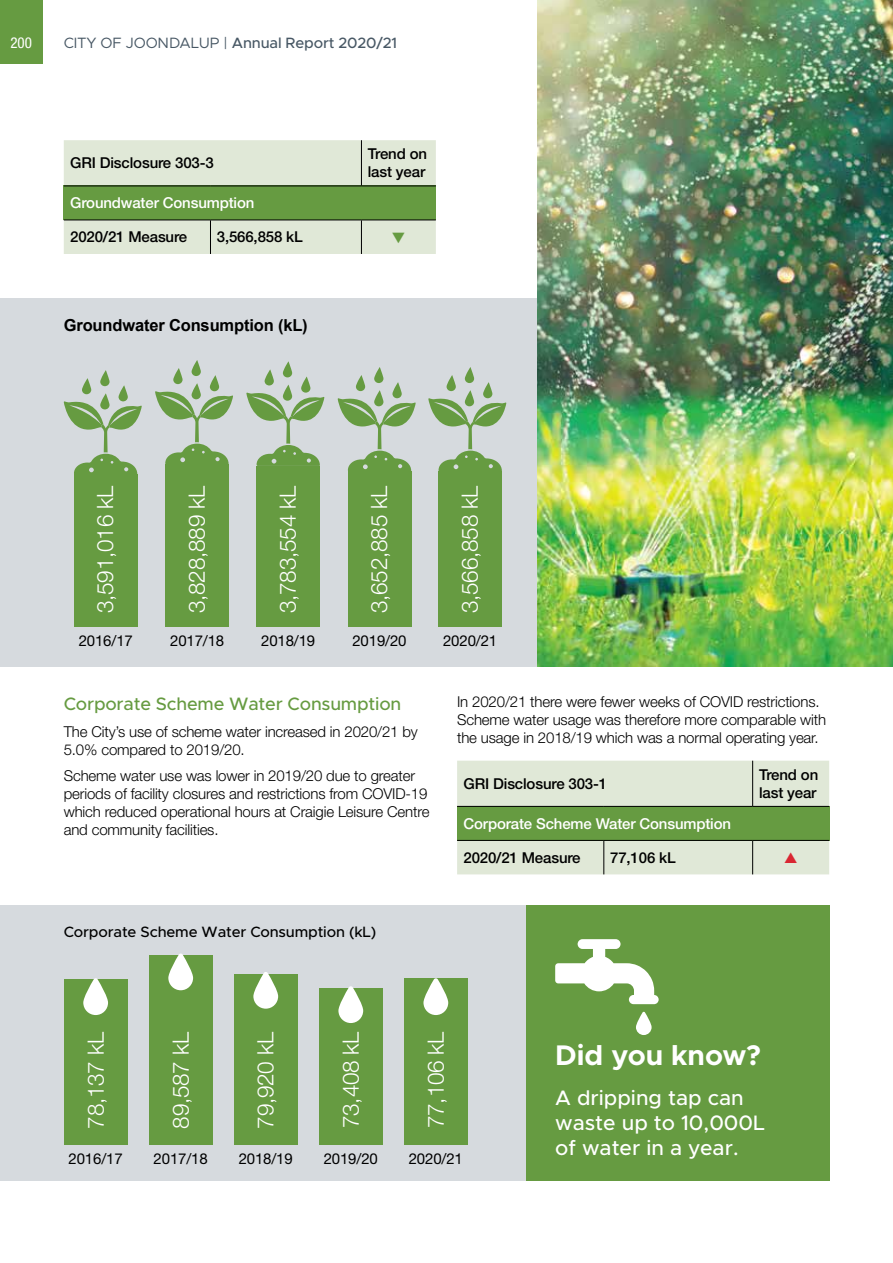
<style>
.page{position:relative;width:893px;height:1263px;background:#fff}
.page>*{position:absolute;margin:0;border:0;box-sizing:border-box;transform-origin:0 0}
.t1{font:700 28.5px "Metropolis";color:#fff}
.t2{font:300 22.5px "Helvetica Neue LT Std";letter-spacing:-.01em;color:#fff}
.t3{font:500 21px/25.2px "Metropolis";color:#fff}
.t4{font:500 18px "Metropolis";letter-spacing:-.01em;color:#669b41}
.t5{font:700 16.5px "Arial";letter-spacing:-.01em;color:#000}
.t6{font:300 15px/18px "Helvetica Neue LT Std";letter-spacing:-.01em;color:#000}
.t7{font:500 15px/18px "Helvetica Neue LT Std";letter-spacing:-.01em;color:#000}
.t8{font:15px "Helvetica Neue LT Std";letter-spacing:-.01em;color:#000}
.t9{font:500 15px "Helvetica Neue LT Std";letter-spacing:-.01em;color:#fff}
.t10{font:500 15px "Metropolis";letter-spacing:-.01em;color:#485865}
.t11{font:500 15px "Metropolis";letter-spacing:-.01em;color:#000}
.t12{font:condensed 15px "Helvetica Neue LT Std";color:#fff}
.s1{font-weight:400}
</style>
<div class="page">
<div style="left:0;top:0;width:43px;height:64px;background:#669b41"></div>
<div style="left:0;top:298px;width:893px;height:368px;background:#d6dade"></div>
<div style="left:525px;top:905px;width:304px;height:276px;background:#669b41"></div>
<div style="left:0;top:905px;width:525px;height:276px;background:#d6dade"></div>
<div style="left:64px;top:979px;width:64px;height:166px;background:#669b41"></div>
<svg style="left:83px;top:978px;width:25px;height:37px"></svg>
<div style="left:149px;top:955px;width:64px;height:190px;background:#669b41"></div>
<svg style="left:168px;top:953px;width:25px;height:37px"></svg>
<div style="left:234px;top:975px;width:64px;height:170px;background:#669b41"></div>
<svg style="left:253px;top:972px;width:25px;height:37px"></svg>
<div style="left:319px;top:988px;width:64px;height:157px;background:#669b41"></div>
<svg style="left:338px;top:986px;width:25px;height:37px"></svg>
<div style="left:404px;top:978px;width:64px;height:167px;background:#669b41"></div>
<svg style="left:423px;top:978px;width:25px;height:37px"></svg>
<svg style="left:555px;top:939px;width:104px;height:65px"></svg>
<svg style="left:636px;top:1011px;width:16px;height:24px"></svg>
<img style="left:537px;top:0;width:356px;height:666px">
<div style="left:74px;top:474px;width:64px;height:153px;background:#669b41"></div>
<svg style="left:64px;top:370px;width:78px;height:104px"></svg>
<div style="left:165px;top:464px;width:64px;height:163px;background:#669b41"></div>
<svg style="left:155px;top:360px;width:78px;height:104px"></svg>
<div style="left:256px;top:466px;width:64px;height:161px;background:#669b41"></div>
<svg style="left:246px;top:361px;width:78px;height:105px"></svg>
<div style="left:348px;top:471px;width:63px;height:156px;background:#669b41"></div>
<svg style="left:338px;top:367px;width:78px;height:104px"></svg>
<div style="left:438px;top:471px;width:64px;height:156px;background:#669b41"></div>
<svg style="left:428px;top:367px;width:78px;height:104px"></svg>
<svg style="left:457px;top:761px;width:372px;height:113px;background:#b7cca6"></svg>
<svg style="left:64px;top:140px;width:372px;height:114px;background:#b7cca6"></svg>
<p class="t12" style="left:11px;top:34px;width:23px">200</p>
<p class="t10" style="left:64px;top:34px;width:335px"><span class="s1">CITY OF JOONDALUP |</span> Annual Report 2020/21</p>
<p class="t7" style="left:70px;top:154px;width:145px">GRI Disclosure 303-3</p>
<p class="t7" style="left:368px;top:145px;width:61px">Trend on last year</p>
<p class="t9" style="left:70px;top:194px;width:186px">Groundwater Consumption</p>
<p class="t7" style="left:70px;top:228px;width:119px">2020/21 Measure</p>
<p class="t7" style="left:217px;top:228px;width:87px">3,566,858 kL</p>
<p class="t5" style="left:64px;top:315px;width:245px">Groundwater Consumption (kL)</p>
<h2 class="t2" style="left:91px;top:613px;width:129px;rotate:-90deg">3,591,016 kL</h2>
<p class="t8" style="left:79px;top:632px;width:56px">2016/17</p>
<h2 class="t2" style="left:183px;top:613px;width:129px;rotate:-90deg">3,828,889 kL</h2>
<p class="t8" style="left:170px;top:632px;width:56px">2017/18</p>
<h2 class="t2" style="left:274px;top:613px;width:129px;rotate:-90deg">3,783,554 kL</h2>
<p class="t8" style="left:261px;top:632px;width:56px">2018/19</p>
<h2 class="t2" style="left:365px;top:613px;width:129px;rotate:-90deg">3,652,885 kL</h2>
<p class="t8" style="left:352px;top:632px;width:56px">2019/20</p>
<h2 class="t2" style="left:456px;top:613px;width:129px;rotate:-90deg">3,566,858 kL</h2>
<p class="t8" style="left:443px;top:632px;width:56px">2020/21</p>
<p class="t4" style="left:64px;top:693px;width:339px">Corporate Scheme Water Consumption</p>
<p class="t6" style="left:64px;top:722px;width:356px">The City’s use of scheme water increased in 2020/21 by<br>5.0% compared to 2019/20.</p>
<p class="t6" style="left:64px;top:766px;width:367px">Scheme water use was lower in 2019/20 due to greater periods of facility closures and restrictions from COVID-19 which reduced operational hours at Craigie Leisure Centre and community facilities.</p>
<p class="t6" style="left:457px;top:692px;width:371px">In 2020/21 there were fewer weeks of COVID restrictions.<br>Scheme water usage was therefore more comparable with the usage in 2018/19 which was a normal operating year.</p>
<p class="t7" style="left:463px;top:774px;width:145px">GRI Disclosure 303-1</p>
<p class="t7" style="left:759px;top:765px;width:61px">Trend on last year</p>
<p class="t9" style="left:463px;top:814px;width:269px">Corporate Scheme Water Consumption</p>
<p class="t7" style="left:463px;top:848px;width:119px">2020/21 Measure</p>
<p class="t7" style="left:610px;top:848px;width:67px">77,106 kL</p>
<p class="t11" style="left:64px;top:922px;width:314px">Corporate Scheme Water Consumption (kL)</p>
<h2 class="t2" style="left:82px;top:1129px;width:98px;rotate:-90deg">78,137 kL</h2>
<p class="t8" style="left:69px;top:1150px;width:56px">2016/17</p>
<h2 class="t2" style="left:167px;top:1129px;width:98px;rotate:-90deg">89,587 kL</h2>
<p class="t8" style="left:154px;top:1150px;width:56px">2017/18</p>
<h2 class="t2" style="left:337px;top:1128px;width:98px;rotate:-90deg">73,408 kL</h2>
<h2 class="t2" style="left:252px;top:1129px;width:98px;rotate:-90deg">79,920 kL</h2>
<p class="t8" style="left:239px;top:1150px;width:56px">2018/19</p>
<p class="t8" style="left:324px;top:1150px;width:56px">2019/20</p>
<h2 class="t2" style="left:422px;top:1128px;width:98px;rotate:-90deg">77,106 kL</h2>
<p class="t8" style="left:409px;top:1150px;width:56px">2020/21</p>
<h1 class="t1" style="left:555px;top:1037px;width:207px">Did you know?</h1>
<h3 class="t3" style="left:555px;top:1085px;width:211px">A dripping tap can waste up to 10,000L of water in a year.</h3>
</div>
